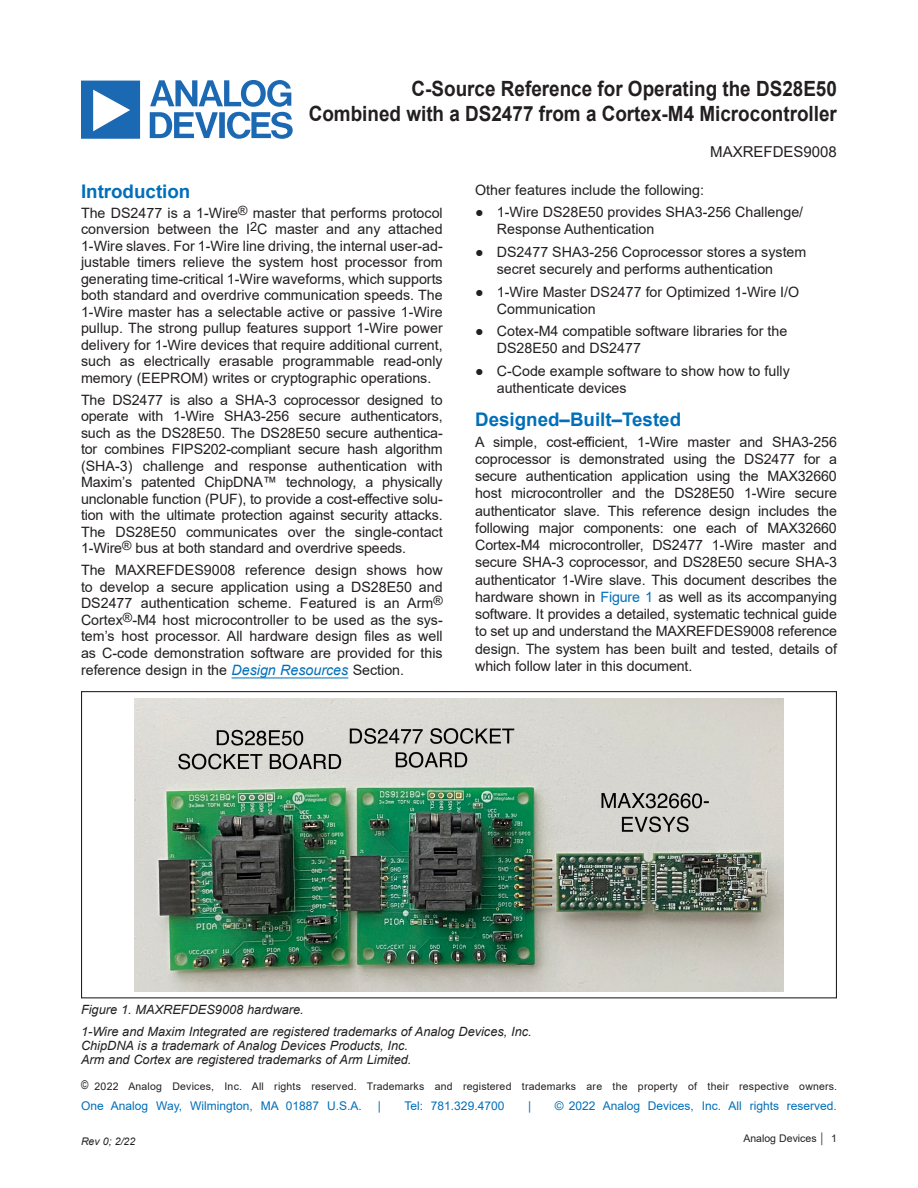
<style>
.page{position:relative;width:918px;height:1188px;background:#fff}
.page>*{position:absolute;margin:0;border:0;box-sizing:border-box;transform-origin:0 0}
.t1{font:700 21px/25.2px "Arial";color:#231f20;text-align:right;scale:.9 1}
.H1{font:700 18.75px "Arial";color:#006fb9}
.t2{font:15px "Arial";color:#231f20}
.Body_Text{font:14.25px/16.5px "Arial";color:#231f20}
.Caption{font:italic 12.75px "Arial";color:#231f20}
.Caption_-_Figures{font:italic 12.75px "Arial";color:#231f20}
.t3{font:12px "Arial";color:#006fb9}
.t4{font:10.5px "Arial";letter-spacing:.02em;color:#231f20}
.t5{font:10.5px "Arial";color:#231f20}
.t6{font:italic 10.5px "Arial";color:#231f20}
.s1{font-style:italic;color:#006fb9}
.s2{color:#006fb9}
.s3{font-family:"Arial Narrow";font-size:12px}
</style>
<div class="page">
<hr style="left:232px;top:678px;width:116px;height:1px;background:#006fb9">
<img style="left:135px;top:698px;width:648px;height:293px">
<svg style="left:81px;top:80px;width:212px;height:59px"></svg>
<h1 class="t1" style="left:309px;top:76px;width:588px">C-Source Reference for Operating the DS28E50<br>Combined with a DS2477 from a Cortex-M4 Microcontroller</h1>
<h1 class="H1" style="left:81px;top:178px;width:111px">Introduction</h1>
<p class="Body_Text" style="left:81px;top:205px;width:363px;text-align:justify">The DS2477 is a 1-Wire<sup>®</sup> master that performs protocol conversion between the I<sup>2</sup>C master and any attached 1-Wire slaves. For 1-Wire line driving, the internal user-ad&shy;justable timers relieve the system host processor from generating time-critical 1-Wire waveforms, which supports both standard and overdrive communication speeds. The 1-Wire master has a selectable active or passive 1-Wire pullup. The strong pullup features support 1-Wire power delivery for 1-Wire devices that require additional current, such as electrically erasable programmable read-only memory (EEPROM) writes or cryptographic operations.</p>
<p class="Body_Text" style="left:81px;top:391px;width:363px;text-align:justify">The DS2477 is also a SHA-3 coprocessor designed to operate with 1-Wire SHA3-256 secure authenticators, such as the DS28E50. The DS28E50 secure authentica&shy;tor combines FIPS202-compliant secure hash algorithm (SHA-3) challenge and response authentication with Maxim’s patented ChipDNA™ technology, a physically unclonable function (PUF), to provide a cost-effective solu&shy;tion with the ultimate protection against security attacks.<br>The DS28E50 communicates over the single-contact 1-Wire<sup>®</sup> bus at both standard and overdrive speeds.</p>
<p class="Body_Text" style="left:81px;top:562px;width:363px;text-align:justify">The MAXREFDES9008 reference design shows how to develop a secure application using a DS28E50 and DS2477 authentication scheme. Featured is an Arm<sup>® </sup>Cortex<sup>®</sup>-M4 host microcontroller to be used as the sys&shy;tem’s host processor. All hardware design files as well as C-code demonstration software are provided for this reference design in the <span class="s1">Design Resources</span> Section.</p>
<p class="t2" style="left:710px;top:142px;width:128px">MAXREFDES9008</p>
<p class="Body_Text" style="left:475px;top:182px;width:230px">Other features include the following:</p>
<p class="Body_Text" style="left:497px;top:204px;width:308px;line-height:17.1px;text-indent:-22px">● 1-Wire DS28E50 provides SHA3-256 Challenge/<br>Response Authentication</p>
<p class="Body_Text" style="left:497px;top:243px;width:311px;line-height:17.1px;text-indent:-22px">● DS2477 SHA3-256 Coprocessor stores a system secret securely and performs authentication</p>
<p class="Body_Text" style="left:497px;top:283px;width:304px;line-height:17.1px;text-indent:-22px">● 1-Wire Master DS2477 for Optimized 1-Wire I/O<br>Communication</p>
<p class="Body_Text" style="left:497px;top:323px;width:292px;line-height:17.1px;text-indent:-22px">● Cotex-M4 compatible software libraries for the<br>DS28E50 and DS2477</p>
<p class="Body_Text" style="left:497px;top:362px;width:295px;line-height:17.1px;text-indent:-22px">● C-Code example software to show how to fully authenticate devices</p>
<h1 class="H1" style="left:475px;top:406px;width:207px">Designed–Built–Tested</h1>
<p class="Body_Text" style="left:475px;top:433px;width:363px;line-height:17.2px;text-align:justify">A simple, cost-efficient, 1-Wire master and SHA3-256 coprocessor is demonstrated using the DS2477 for a secure authentication application using the MAX32660 host microcontroller and the DS28E50 1-Wire secure authenticator slave. This reference design includes the following major components: one each of MAX32660<br>Cortex-M4 microcontroller, DS2477 1-Wire master and secure SHA-3 coprocessor, and DS28E50 secure SHA-3 authenticator 1-Wire slave. This document describes the hardware shown in <span class="s2">Figure 1</span> as well as its accompanying software. It provides a detailed, systematic technical guide to set up and understand the MAXREFDES9008 reference design. The system has been built and tested, details of which follow later in this document.</p>
<p class="Caption_-_Figures" style="left:81px;top:1002px;width:224px">Figure 1. MAXREFDES9008 hardware.</p>
<p class="Caption" style="left:81px;top:1023px;width:452px">1-Wire and Maxim Integrated are registered trademarks of Analog Devices, Inc.</p>
<p class="Caption" style="left:81px;top:1037px;width:329px">ChipDNA is a trademark of Analog Devices Products, Inc.</p>
<p class="Caption" style="left:81px;top:1052px;width:332px">Arm and Cortex are registered trademarks of Arm Limited.</p>
<p class="t4" style="left:81px;top:1079px;width:758px"><span class="s3">©</span> 2022 Analog Devices, Inc. All rights reserved. Trademarks and registered trademarks are the property of their respective owners.</p>
<p class="t3" style="left:81px;top:1097px;width:282px">One Analog Way, Wilmington, MA 01887 U.S.A.</p>
<p class="t3" style="left:378px;top:1097px;width:5px">|</p>
<p class="t3" style="left:404px;top:1097px;width:101px">Tel: 781.329.4700</p>
<p class="t3" style="left:528px;top:1097px;width:5px">|</p>
<p class="t3" style="left:555px;top:1097px;width:284px">© 2022 Analog Devices, Inc. All rights reserved.</p>
<p class="t6" style="left:81px;top:1134px;width:56px">Rev 0; 2/22</p>
<p class="t5" style="left:743px;top:1131px;width:95px">Analog Devices │ 1</p>
</div>
